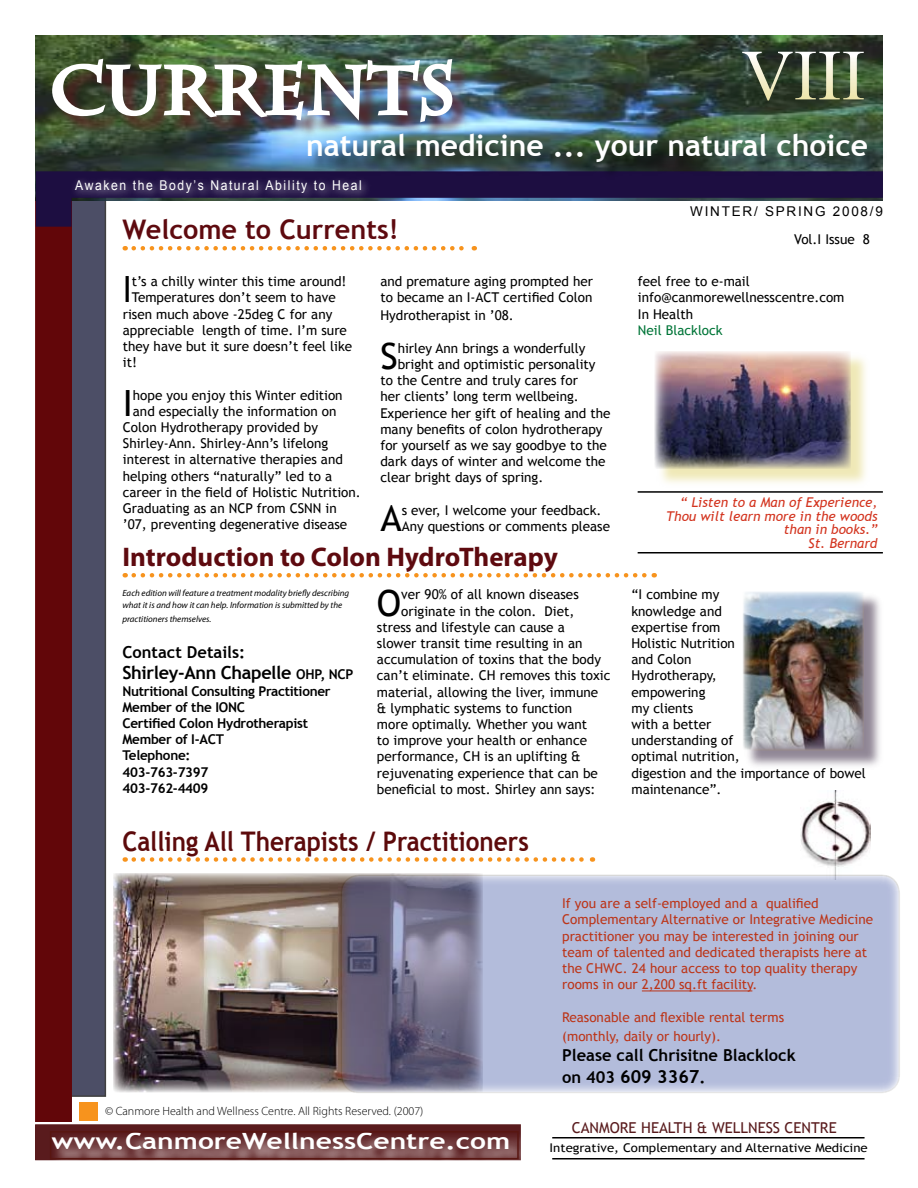
<style>
.page{position:relative;width:918px;height:1188px;background:#fff}
.page>*{position:absolute;margin:0;border:0;box-sizing:border-box;transform-origin:0 0}
.t1{font:72px "David";color:#fff}
.t2{font:700 67.5px "Charlemagne Std";color:#fff}
.t3{font:36.15px "Trebuchet MS";color:#000}
.t4{font:36.15px "Trebuchet MS";color:#000;scale:.9 1}
.t5{font:700 30px "Trebuchet MS";color:#fff}
.t6{font:700 27px "Trebuchet MS";color:#5c0a0b;scale:.9 1}
.t7{font:700 27px "Myriad Pro";color:#5e0a0f}
.t8{font:700 27px "Trebuchet MS";color:#5e0a0f}
.t9{font:700 22.5px "Trebuchet MS";color:#fff;scale:1.25 1}
.t10{font:700 18px "Trebuchet MS";letter-spacing:-.02em;color:#000}
.t11{font:700 16.5px "Trebuchet MS";color:#000}
.t12{font:15px "Trebuchet MS";color:#591b1d}
.t13{font:13.5px/16.2px "Trebuchet MS";color:#000}
.t14{font:13.5px/16.2px "Trebuchet MS";color:#bc3519}
.t15{font:700 13.5px/16.2px "Trebuchet MS";letter-spacing:-.02em;color:#000}
.t16{font:italic 13.5px/13.5px "Trebuchet MS";color:#d3341f;text-align:right}
.t17{font:13.5px "Arial";letter-spacing:.13em;color:#fff;scale:.9 1}
.t18{font:13.5px "Arial";letter-spacing:.13em;color:#000}
.t19{font:13.5px "Trebuchet MS";color:#007538}
.t20{font:300 12px "Myriad Pro";color:#000}
.t21{font:12px "Trebuchet MS";color:#000;scale:1.1 1}
.t22{font:italic 9px/12px "Myriad Pro";color:#000}
.s1{font-size:13.5px}
.s2{font-size:16.5px}
</style>
<div class="page">
<div style="left:70px;top:198px;width:35px;height:898px;background:#4c4e66"></div>
<div style="left:35px;top:197px;width:37px;height:925px;background:#620609"></div>
<div style="left:79px;top:1102px;width:19px;height:18px;background:#f7931d"></div>
<img style="left:35px;top:35px;width:847px;height:165px">
<svg style="left:36px;top:171px;width:847px;height:56px"></svg>
<hr style="left:552px;top:1137px;width:313px;height:1px;background:#000">
<hr style="left:552px;top:1158px;width:313px;height:2px;background:#000">
<img style="left:800px;top:790px;width:70px;height:84px">
<img style="left:113px;top:873px;width:367px;height:219px">
<svg style="left:341px;top:875px;width:558px;height:218px;fill:#b3bcdb"></svg>
<div style="left:340px;top:874px;width:560px;height:220px;border:2px solid #000;border-radius:18px"></div>
<div style="left:69px;top:174px;width:303px;height:29px;background:#fff;opacity:.75"></div>
<svg style="left:134px;top:246px;width:341px;height:4px"></svg>
<div style="left:36px;top:1125px;width:484px;height:35px;background:#591b1d"></div>
<div style="left:35px;top:1124px;width:486px;height:36px;border:2px solid #591b1d"></div>
<div style="left:51px;top:1132px;width:488px;height:47px;background:#fff;opacity:.75"></div>
<div style="left:50px;top:1131px;width:469px;height:28px;border:2px solid #581611"></div>
<svg style="left:134px;top:573px;width:521px;height:5px"></svg>
<div style="left:53px;top:60px;width:420px;height:81px;background:#591b1d;opacity:.75"></div>
<img style="left:51px;top:57px;width:403px;height:67px">
<div style="left:308px;top:135px;width:579px;height:46px;background:#000;opacity:.75"></div>
<svg style="left:134px;top:857px;width:459px;height:5px"></svg>
<hr style="left:638px;top:491px;width:245px;height:2px;background:#000">
<hr style="left:638px;top:552px;width:245px;height:2px;background:#000">
<div style="left:656px;top:352px;width:214px;height:137px;background:#eae19e;opacity:.75"></div>
<img style="left:655px;top:351px;width:195px;height:117px">
<div style="left:744px;top:592px;width:140px;height:178px;background:#6b5e72;opacity:.75"></div>
<img style="left:743px;top:591px;width:121px;height:159px">
<hr style="left:642px;top:991px;width:110px;height:1px;background:#bc3519">
<h1 class="t1" style="left:742px;top:46px;width:125px">VIII</h1>
<h2 class="t2" style="left:50px;top:51px;width:406px">CURRENTS</h2>
<h3 class="t5" style="left:306px;top:126px;width:564px">natural medicine ... your natural choice</h3>
<p class="t17" style="left:75px;top:177px;width:320px">Awaken the Body’s Natural Ability to Heal</p>
<h3 class="t8" style="left:122px;top:213px;width:278px">Welcome to Currents!</h3>
<h3 class="t4" style="left:123px;top:268px;width:12px">I</h3>
<p class="t13" style="left:132px;top:273px;width:216px">t’s a chilly winter this time around!</p>
<p class="t13" style="left:132px;top:290px;width:205px">Temperatures don’t seem to have</p>
<p class="t13" style="left:123px;top:306px;width:211px">risen much above -25deg C for any</p>
<p class="t13" style="left:123px;top:322px;width:226px">appreciable length of time. I’m sure</p>
<p class="t13" style="left:123px;top:338px;width:231px">they have but it sure doesn’t feel like</p>
<p class="t13" style="left:123px;top:354px;width:16px">it!</p>
<h3 class="t3" style="left:123px;top:382px;width:12px">I</h3>
<p class="t13" style="left:133px;top:387px;width:211px">hope you enjoy this Winter edition</p>
<p class="t13" style="left:133px;top:403px;width:205px">and especially the information on</p>
<p class="t13" style="left:123px;top:419px;width:197px">Colon Hydrotherapy provided by</p>
<p class="t13" style="left:123px;top:435px;width:207px">Shirley-Ann. Shirley-Ann’s lifelong</p>
<p class="t13" style="left:123px;top:452px;width:222px">interest in alternative therapies and</p>
<p class="t13" style="left:123px;top:468px;width:211px">helping others “naturally” led to a</p>
<p class="t13" style="left:123px;top:484px;width:240px">career in the field of Holistic Nutrition.</p>
<p class="t13" style="left:123px;top:500px;width:215px">Graduating as an NCP from CSNN in</p>
<p class="t13" style="left:123px;top:516px;width:226px">’07, preventing degenerative disease</p>
<p class="t13" style="left:380px;top:273px;width:214px">and premature aging prompted her to became an I-ACT certified Colon</p>
<p class="t13" style="left:380px;top:308px;width:135px">Hydrotherapist in ’08.</p>
<h3 class="t3" style="left:380px;top:335px;width:19px">S</h3>
<p class="t13" style="left:398px;top:340px;width:189px">hirley Ann brings a wonderfully</p>
<p class="t13" style="left:398px;top:356px;width:199px">bright and optimistic personality</p>
<p class="t13" style="left:380px;top:372px;width:199px">to the Centre and truly cares for</p>
<p class="t13" style="left:380px;top:389px;width:200px">her clients’ long term wellbeing.</p>
<p class="t13" style="left:380px;top:405px;width:232px">Experience her gift of healing and the</p>
<p class="t13" style="left:380px;top:421px;width:224px">many benefits of colon hydrotherapy</p>
<p class="t13" style="left:380px;top:437px;width:228px">for yourself as we say goodbye to the</p>
<p class="t13" style="left:380px;top:453px;width:227px">dark days of winter and welcome the</p>
<p class="t13" style="left:380px;top:470px;width:164px">clear bright days of spring.</p>
<h3 class="t3" style="left:380px;top:497px;width:23px">A</h3>
<p class="t13" style="left:402px;top:502px;width:210px">s ever, I welcome your feedback.<br>Any questions or comments please</p>
<h3 class="t7" style="left:122px;top:540px;width:437px">Introduction to Colon HydroTherapy</h3>
<p class="t22" style="left:122px;top:587px;width:228px">Each edition will feature a treatment modality briefly describing what it is and how it can help. Information is submitted by the</p>
<p class="t22" style="left:122px;top:613px;width:90px">practitioners themselves.</p>
<p class="t11" style="left:122px;top:642px;width:124px">Contact Details:</p>
<h3 class="t10" style="left:122px;top:662px;width:233px">Shirley-Ann Chapelle <span class="s1">OHP, NCP</span></h3>
<p class="t15" style="left:122px;top:683px;width:210px">Nutritional Consulting Practitioner<br>Member of the IONC<br>Certified Colon Hydrotherapist<br>Member of I-ACT<br>Telephone:<br>403-763-7397<br>403-762-4409</p>
<h3 class="t3" style="left:377px;top:582px;width:26px">O</h3>
<p class="t13" style="left:401px;top:587px;width:179px">ver 90% of all known diseases</p>
<p class="t13" style="left:401px;top:603px;width:175px">originate in the colon. Diet,</p>
<p class="t13" style="left:377px;top:619px;width:189px">stress and lifestyle can cause a</p>
<p class="t13" style="left:377px;top:635px;width:207px">slower transit time resulting in an</p>
<p class="t13" style="left:377px;top:652px;width:226px">accumulation of toxins that the body</p>
<p class="t13" style="left:377px;top:668px;width:235px">can’t eliminate. CH removes this toxic</p>
<p class="t13" style="left:377px;top:684px;width:223px">material, allowing the liver, immune</p>
<p class="t13" style="left:377px;top:700px;width:197px">&amp; lymphatic systems to function</p>
<p class="t13" style="left:377px;top:716px;width:212px">more optimally. Whether you want</p>
<p class="t13" style="left:377px;top:733px;width:212px">to improve your health or enhance</p>
<p class="t13" style="left:377px;top:749px;width:205px">performance, CH is an uplifting &amp;</p>
<p class="t13" style="left:377px;top:765px;width:222px">rejuvenating experience that can be</p>
<p class="t13" style="left:377px;top:781px;width:220px">beneficial to most. Shirley ann says:</p>
<h3 class="t6" style="left:122px;top:824px;width:453px">Calling All Therapists / Practitioners</h3>
<p class="t18" style="left:690px;top:203px;width:194px">WINTER/ SPRING 2008/9</p>
<p class="t13" style="left:794px;top:231px;width:77px">Vol.I Issue 8</p>
<p class="t13" style="left:638px;top:273px;width:208px">feel free to e-mail info@canmorewellnesscentre.com<br>In Health</p>
<p class="t19" style="left:638px;top:322px;width:86px">Neil Blacklock</p>
<p class="t16" style="left:666px;top:496px;width:213px">“ Listen to a Man of Experience,<br>Thou wilt learn more in the woods than in books.”<br>St. Bernard</p>
<p class="t13" style="left:631px;top:587px;width:236px">“I combine my<br>knowledge and<br>expertise from<br>Holistic Nutrition<br>and Colon<br>Hydrotherapy,<br>empowering<br>my clients<br>with a better<br>understanding of<br>optimal nutrition,<br>digestion and the importance of bowel maintenance”.</p>
<p class="t20" style="left:105px;top:1103px;width:320px">© Canmore Health and Wellness Centre. All Rights Reserved. (2007)</p>
<h3 class="t9" style="left:51px;top:1127px;width:369px">www.CanmoreWellnessCentre.com</h3>
<p class="t14" style="left:562px;top:896px;width:312px">If you are a self-employed and a qualified Complementary Alternative or Integrative Medicine practitioner you may be interested in joining our team of talented and dedicated therapists here at the CHWC. 24 hour access to top quality therapy rooms in our 2,200 sq.ft facility.</p>
<p class="t14" style="left:562px;top:1007px;width:223px;line-height:19.8px">Reasonable and flexible rental terms (monthly, daily or hourly).</p>
<p class="t11" style="left:562px;top:1045px;width:235px">Please call Chrisitne Blacklock</p>
<h3 class="t10" style="left:562px;top:1065px;width:145px"><span class="s2">on 403</span> 609 3367<span class="s2">.</span></h3>
<p class="t12" style="left:572px;top:1119px;width:266px">CANMORE HEALTH &amp; WELLNESS CENTRE</p>
<p class="t21" style="left:550px;top:1141px;width:291px">Integrative, Complementary and Alternative Medicine</p>
</div>
